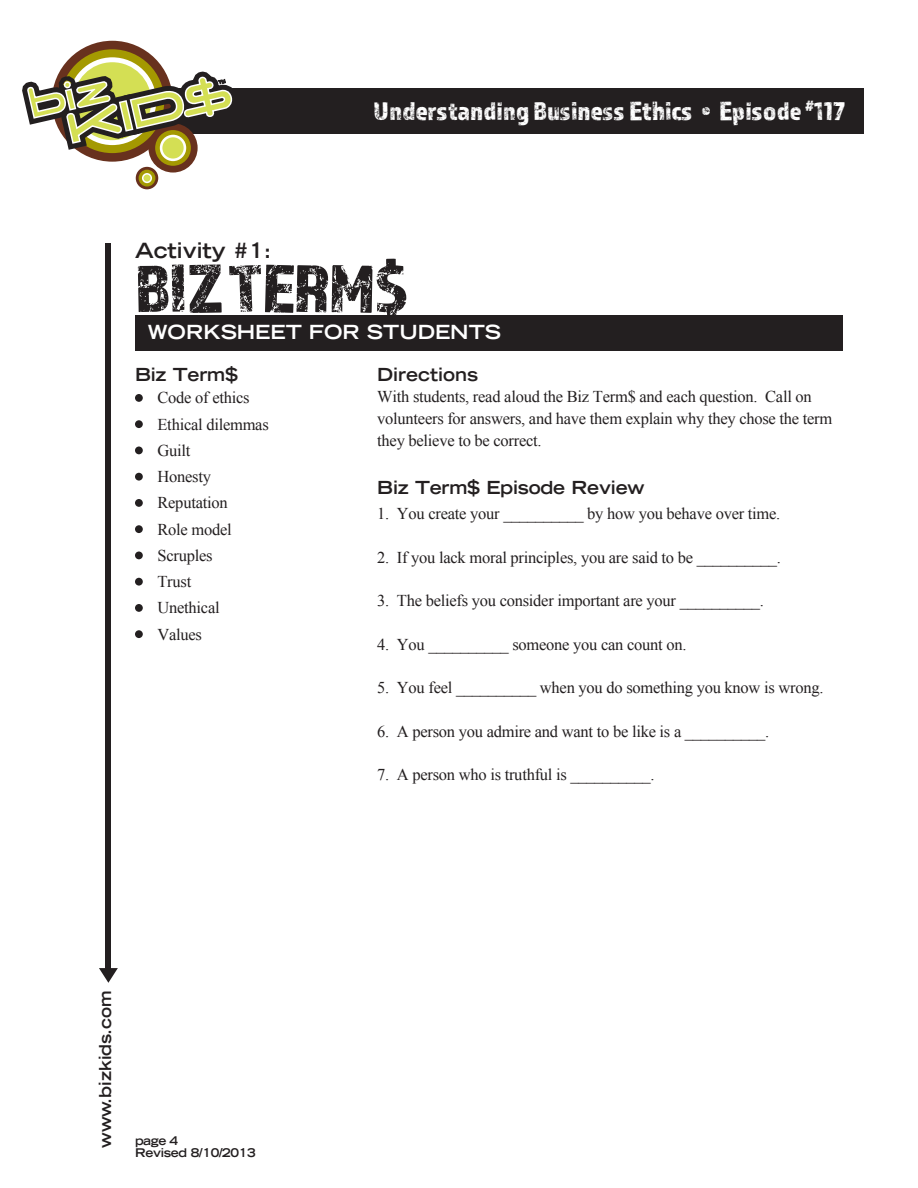
<style>
.page{position:relative;width:918px;height:1188px;background:#fff}
.page>*{position:absolute;margin:0;border:0;box-sizing:border-box;transform-origin:0 0}
.t1{font:70.5px "Almaq Rough";letter-spacing:-.025em;color:#231f20}
.t2{font:27px "Almaq Rough";color:#fff}
.t3{font:700 expanded 21px "Trade Gothic LT Std";color:#231f20}
.t4{font:700 expanded 19.5px "Trade Gothic LT Std";color:#fff}
.SUBHEAD{font:700 expanded 18px "Trade Gothic LT Std";letter-spacing:-.01em;color:#231f20}
.Biz_TERMS{font:16.5px/21.8px "Times New Roman";letter-spacing:-.015em;color:#231f20}
.t5{font:700 expanded 16.5px "Trade Gothic LT Std";color:#231f20}
.t6{font:700 expanded 12px/12px "Trade Gothic LT Std";letter-spacing:-.025em;color:#231f20}
</style>
<div class="page">
<div style="left:99px;top:88px;width:765px;height:45px;background:#231f20"></div>
<div style="left:106px;top:243px;width:5px;height:730px;background:#231f20"></div>
<svg style="left:99px;top:968px;width:19px;height:15px"></svg>
<svg style="left:22px;top:40px;width:215px;height:150px"></svg>
<div style="left:135px;top:315px;width:707px;height:35px;background:#231f20"></div>
<div style="left:135px;top:394px;width:8px;height:8px;background:#231f20;border-radius:50%"></div>
<div style="left:135px;top:420px;width:8px;height:8px;background:#231f20;border-radius:50%"></div>
<div style="left:135px;top:447px;width:8px;height:7px;background:#231f20;border-radius:50%"></div>
<div style="left:135px;top:473px;width:8px;height:8px;background:#231f20;border-radius:50%"></div>
<div style="left:135px;top:499px;width:8px;height:8px;background:#231f20;border-radius:50%"></div>
<div style="left:135px;top:525px;width:8px;height:8px;background:#231f20;border-radius:50%"></div>
<div style="left:135px;top:552px;width:8px;height:7px;background:#231f20;border-radius:50%"></div>
<div style="left:135px;top:578px;width:8px;height:8px;background:#231f20;border-radius:50%"></div>
<div style="left:135px;top:604px;width:8px;height:8px;background:#231f20;border-radius:50%"></div>
<div style="left:135px;top:630px;width:8px;height:8px;background:#231f20;border-radius:50%"></div>
<h2 class="t2" style="left:373px;top:95px;width:473px">Understanding Business Ethics • Episode <sup>#</sup>117</h2>
<p class="t3" style="left:135px;top:237px;width:138px">Activity #1:</p>
<p class="t1" style="left:135px;top:246px;width:278px">BIZ TERM$</p>
<p class="t4" style="left:148px;top:319px;width:355px">WORKSHEET FOR STUDENTS</p>
<p class="SUBHEAD" style="left:135px;top:362px;width:105px">Biz Term$</p>
<p class="Biz_TERMS" style="left:157px;top:387px;width:94px">Code of ethics</p>
<p class="Biz_TERMS" style="left:157px;top:413px;width:113px">Ethical dilemmas</p>
<p class="Biz_TERMS" style="left:157px;top:439px;width:34px">Guilt</p>
<p class="Biz_TERMS" style="left:157px;top:465px;width:55px">Honesty</p>
<p class="Biz_TERMS" style="left:157px;top:492px;width:72px">Reputation</p>
<p class="Biz_TERMS" style="left:157px;top:518px;width:76px">Role model</p>
<p class="Biz_TERMS" style="left:157px;top:544px;width:57px">Scruples</p>
<p class="Biz_TERMS" style="left:157px;top:570px;width:35px">Trust</p>
<p class="Biz_TERMS" style="left:157px;top:597px;width:64px">Unethical</p>
<p class="Biz_TERMS" style="left:157px;top:623px;width:46px">Values</p>
<p class="SUBHEAD" style="left:377px;top:362px;width:102px">Directions</p>
<p class="Biz_TERMS" style="left:377px;top:386px;width:457px">With students, read aloud the Biz Term$ and each question. Call on volunteers for answers, and have them explain why they chose the term they believe to be correct.</p>
<p class="SUBHEAD" style="left:377px;top:476px;width:269px">Biz Term$ Episode Review</p>
<p class="Biz_TERMS" style="left:377px;top:502px;width:405px">1. You create your __________ by how you behave over time.</p>
<p class="Biz_TERMS" style="left:377px;top:546px;width:405px">2. If you lack moral principles, you are said to be __________.</p>
<p class="Biz_TERMS" style="left:377px;top:589px;width:388px">3. The beliefs you consider important are your __________.</p>
<p class="Biz_TERMS" style="left:377px;top:633px;width:311px">4. You __________ someone you can count on.</p>
<p class="Biz_TERMS" style="left:377px;top:676px;width:448px">5. You feel __________ when you do something you know is wrong.</p>
<p class="Biz_TERMS" style="left:377px;top:720px;width:393px">6. A person you admire and want to be like is a __________.</p>
<p class="Biz_TERMS" style="left:377px;top:763px;width:279px">7. A person who is truthful is __________.</p>
<p class="t5" style="left:95px;top:1148px;width:159px;rotate:-90deg">www.bizkids.com</p>
<p class="t6" style="left:135px;top:1135px;width:122px">page 4<br>Revised 8/10/2013</p>
</div>
